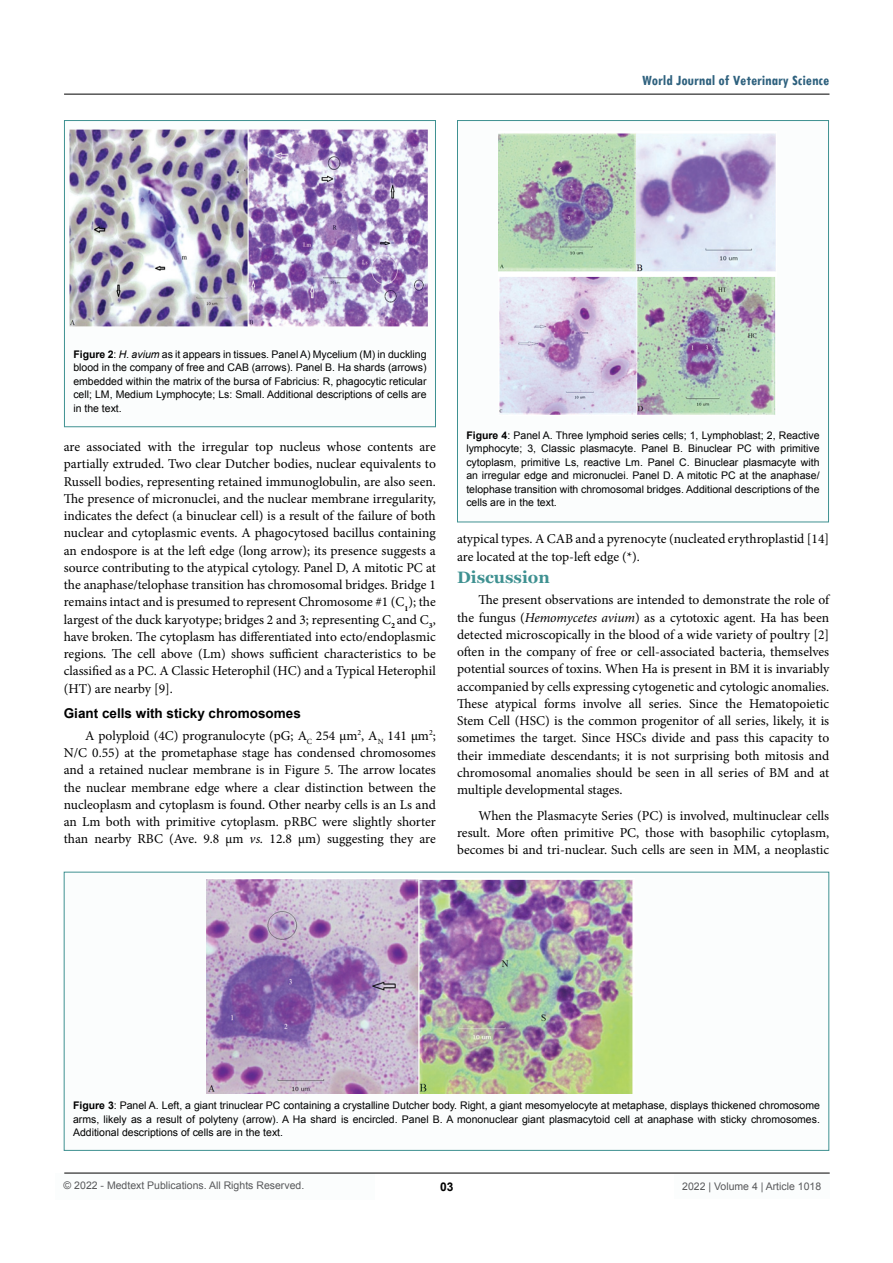
<style>
.page{position:relative;width:893px;height:1263px;background:#fff}
.page>*{position:absolute;margin:0;border:0;box-sizing:border-box;transform-origin:0 0}
.t1{font:700 16.5px "Georgia";color:#3f9191}
.t2{font:700 condensed 15px "Tw Cen";color:#2e617e}
.t3{font:13.5px/17.2px "Minion Pro";color:#000;text-align:justify}
.t4{font:700 13.5px "Arial";color:#000}
.t5{font:700 12px "Arial";color:#000}
.t6{font:10.5px/13.5px "Arial";color:#000;text-align:justify}
.t7{font:10.5px "Arial";color:#58595b}
.s1{font-weight:700}
.s2{font-style:italic}
</style>
<div class="page">
<div style="left:55px;top:1173px;width:320px;height:26px;background:#fbfdfd"></div>
<hr style="left:64px;top:1173px;width:766px;height:1px;background:#000">
<hr style="left:64px;top:94px;width:765px;height:1px;background:#000">
<div style="left:674px;top:1174px;width:156px;height:25px;background:#fbfdfd"></div>
<div style="left:64px;top:121px;width:371px;height:306px;background:#fbfdfd"></div>
<div style="left:64px;top:120px;width:372px;height:307px;border:1px solid #3f9191"></div>
<img style="left:69px;top:129px;width:359px;height:197px">
<div style="left:64px;top:872px;width:765px;height:278px;background:#fbfdfd"></div>
<img style="left:207px;top:879px;width:426px;height:214px">
<div style="left:457px;top:121px;width:371px;height:401px;background:#fbfdfd"></div>
<div style="left:457px;top:120px;width:372px;height:402px;border:1px solid #3f9191"></div>
<img style="left:499px;top:133px;width:277px;height:282px">
<p class="t2" style="left:642px;top:72px;width:189px">World Journal of Veterinary Science</p>
<p class="t6" style="left:73px;top:347px;width:355px"><span class="s1">Figure 2</span>: <span class="s2">H. avium</span> as it appears in tissues. Panel A) Mycelium (M) in duckling blood in the company of free and CAB (arrows). Panel B. Ha shards (arrows) embedded within the matrix of the bursa of Fabricius: R, phagocytic reticular cell; LM, Medium Lymphocyte; Ls: Small. Additional descriptions of cells are in the text.</p>
<p class="t3" style="left:64px;top:438px;width:374px">are associated with the irregular top nucleus whose contents are partially extruded. Two clear Dutcher bodies, nuclear equivalents to Russell bodies, representing retained immunoglobulin, are also seen.<br>The presence of micronuclei, and the nuclear membrane irregularity, indicates the defect (a binuclear cell) is a result of the failure of both nuclear and cytoplasmic events. A phagocytosed bacillus containing an endospore is at the left edge (long arrow); its presence suggests a source contributing to the atypical cytology. Panel D, A mitotic PC at the anaphase/telophase transition has chromosomal bridges. Bridge 1 remains intact and is presumed to represent Chromosome #1 (C<sub>1</sub>); the largest of the duck karyotype; bridges 2 and 3; representing C<sub>2</sub> and C<sub>3</sub>, have broken. The cytoplasm has differentiated into ecto/endoplasmic regions. The cell above (Lm) shows sufficient characteristics to be classified as a PC. A Classic Heterophil (HC) and a Typical Heterophil (HT) are nearby [9].</p>
<p class="t4" style="left:64px;top:704px;width:239px">Giant cells with sticky chromosomes</p>
<p class="t3" style="left:64px;top:727px;width:374px;text-indent:21px">A polyploid (4C) progranulocyte (pG; A<sub>C</sub> 254 μm<sup>2</sup>, A<sub>N</sub> 141 μm<sup>2</sup>; N/C 0.55) at the prometaphase stage has condensed chromosomes and a retained nuclear membrane is in Figure 5. The arrow locates the nuclear membrane edge where a clear distinction between the nucleoplasm and cytoplasm is found. Other nearby cells is an Ls and an Lm both with primitive cytoplasm. pRBC were slightly shorter than nearby RBC (Ave. 9.8 μm <span class="s2">vs.</span> 12.8 μm) suggesting they are</p>
<p class="t6" style="left:466px;top:428px;width:355px"><span class="s1">Figure 4</span>: Panel A. Three lymphoid series cells; 1, Lymphoblast; 2, Reactive lymphocyte; 3, Classic plasmacyte. Panel B. Binuclear PC with primitive cytoplasm, primitive Ls, reactive Lm. Panel C. Binuclear plasmacyte with an irregular edge and micronuclei. Panel D. A mitotic PC at the anaphase/ telophase transition with chromosomal bridges. Additional descriptions of the cells are in the text.</p>
<p class="t3" style="left:457px;top:530px;width:374px">atypical types. A CAB and a pyrenocyte (nucleated erythroplastid [14] are located at the top-left edge (*).</p>
<p class="t1" style="left:457px;top:566px;width:94px">Discussion</p>
<p class="t3" style="left:457px;top:591px;width:374px;text-indent:21px">The present observations are intended to demonstrate the role of the fungus (<span class="s2">Hemomycetes avium</span>) as a cytotoxic agent. Ha has been detected microscopically in the blood of a wide variety of poultry [2] often in the company of free or cell-associated bacteria, themselves potential sources of toxins. When Ha is present in BM it is invariably accompanied by cells expressing cytogenetic and cytologic anomalies.<br>These atypical forms involve all series. Since the Hematopoietic Stem Cell (HSC) is the common progenitor of all series, likely, it is sometimes the target. Since HSCs divide and pass this capacity to their immediate descendants; it is not surprising both mitosis and chromosomal anomalies should be seen in all series of BM and at multiple developmental stages.</p>
<p class="t3" style="left:457px;top:807px;width:374px;text-indent:21px">When the Plasmacyte Series (PC) is involved, multinuclear cells result. More often primitive PC, those with basophilic cytoplasm, becomes bi and tri-nuclear. Such cells are seen in MM, a neoplastic</p>
<p class="t6" style="left:73px;top:1099px;width:748px"><span class="s1">Figure 3</span>: Panel A. Left, a giant trinuclear PC containing a crystalline Dutcher body. Right, a giant mesomyelocyte at metaphase, displays thickened chromosome arms, likely as a result of polyteny (arrow). A Ha shard is encircled. Panel B. A mononuclear giant plasmacytoid cell at anaphase with sticky chromosomes.<br>Additional descriptions of cells are in the text.</p>
<p class="t7" style="left:64px;top:1179px;width:242px">© 2022 - Medtext Publications. All Rights Reserved.</p>
<p class="t5" style="left:440px;top:1178px;width:15px">03</p>
<p class="t7" style="left:682px;top:1180px;width:140px">2022 | Volume 4 | Article 1018</p>
</div>
